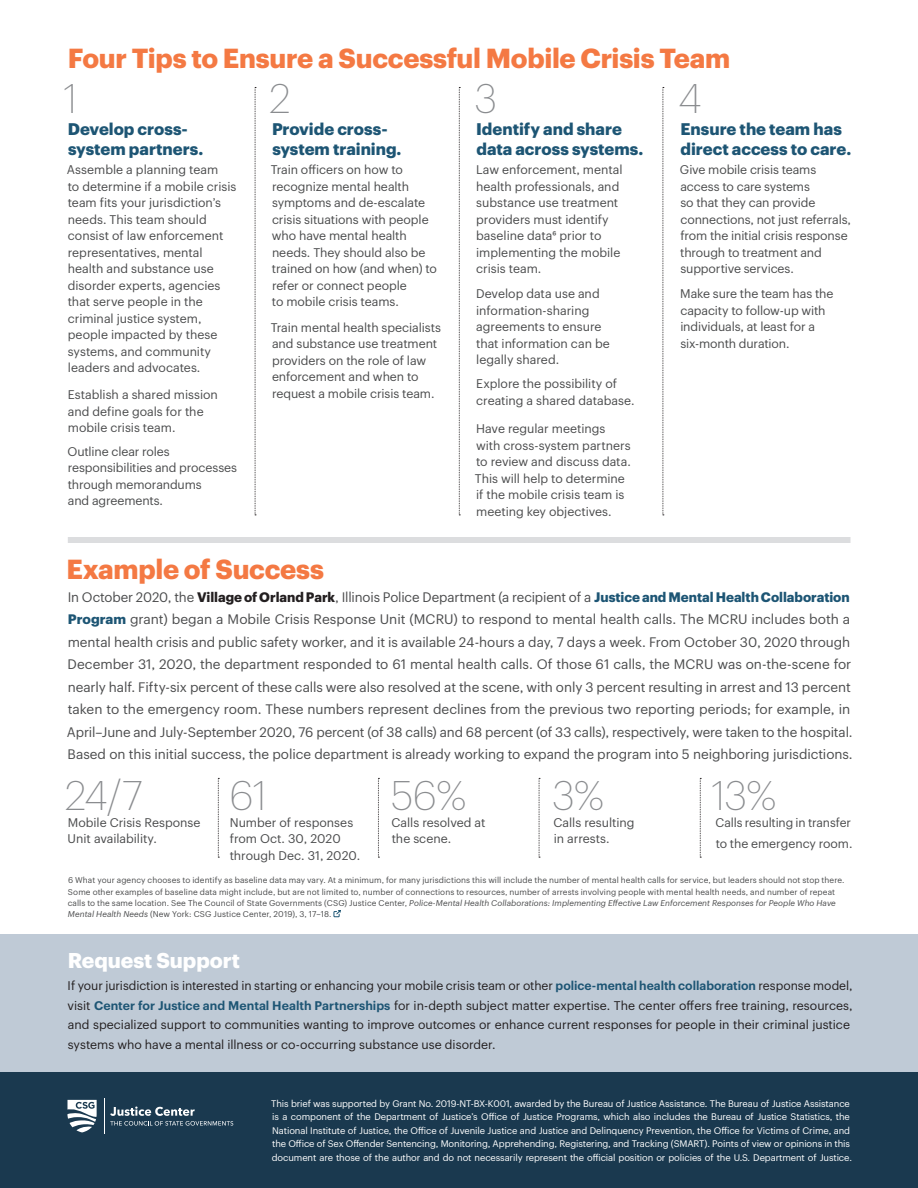
<style>
.page{position:relative;width:918px;height:1188px;background:#fff}
.page>*{position:absolute;margin:0;border:0;box-sizing:border-box;transform-origin:0 0}
.H4_Large_Graphik_Lig{font:200 40.5px "Graphik Alt";letter-spacing:-.02em;color:#8a8c8f}
.H2_Graphik_Bold_Oran{font:700 27px "Graphik Alt";letter-spacing:-.01em;color:#f47943}
.H4_Graphik_Bold{font:700 21px "Graphik Alt";letter-spacing:-.005em;color:#fff}
.H3_Graphik_Bold{font:700 16.5px/19.5px "Graphik Alt";color:#1d5574}
.P2_Graphik_Text_Larg{font:13.5px/22.5px "Graphik Alt";letter-spacing:-.005em;color:#4b4c4d}
.P3_Graphik_List{font:12.3px/16.5px "Graphik Alt";letter-spacing:-.005em;color:#4b4c4d}
.P3_Graphik_List-2{font:12.3px/19.5px "Graphik Alt";color:#231f20}
.P2_Graphik_Text{font:12.3px/21px "Graphik Alt";letter-spacing:-.01em;color:#4b4c4d}
.t1{font:9.3px/13.5px "Graphik Alt";letter-spacing:-.01em;color:#fff}
.P4_Footnote_Credit{font:8.25px/11.2px "Graphik Alt";letter-spacing:.01em;color:#4b4c4d}
.s1{font-weight:700;color:#231f20}
.s2{font-weight:700;color:#1d5574}
.s3{font-style:italic}
.s4{font-weight:600;color:#1d5574}
</style>
<div class="page">
<svg style="left:255px;top:87px;width:1px;height:429px"></svg>
<div style="left:68px;top:537px;width:782px;height:6px;background:#dcdddf"></div>
<svg style="left:459px;top:87px;width:1px;height:429px"></svg>
<svg style="left:218px;top:778px;width:1px;height:80px"></svg>
<svg style="left:378px;top:778px;width:1px;height:80px"></svg>
<svg style="left:539px;top:778px;width:1px;height:80px"></svg>
<svg style="left:700px;top:778px;width:1px;height:80px"></svg>
<svg style="left:663px;top:87px;width:1px;height:429px"></svg>
<div style="left:0;top:934px;width:918px;height:138px;background:#bfcad6"></div>
<div style="left:0;top:1072px;width:918px;height:116px;background:#1a394f"></div>
<svg style="left:110px;top:1107px;width:123px;height:19px"></svg>
<svg style="left:67px;top:1100px;width:30px;height:32px"></svg>
<hr style="left:104px;top:1098px;width:1px;height:36px;background:#fff">
<svg style="left:333px;top:910px;width:8px;height:8px"></svg>
<p class="H2_Graphik_Bold_Oran" style="left:68px;top:37px;width:664px">Four Tips to Ensure a Successful Mobile Crisis Team</p>
<p class="H4_Large_Graphik_Lig" style="left:64px;top:69px;width:16px">1</p>
<p class="H3_Graphik_Bold" style="left:68px;top:118px;width:137px">Develop cross&shy;system partners.</p>
<p class="P3_Graphik_List" style="left:67px;top:161px;width:171px">Assemble a planning team<br>to determine if a mobile crisis team fits your jurisdiction’s needs. This team should consist of law enforcement representatives, mental health and substance use disorder experts, agencies that serve people in the criminal justice system, people impacted by these systems, and community leaders and advocates.</p>
<p class="P3_Graphik_List" style="left:68px;top:386px;width:152px">Establish a shared mission and define goals for the mobile crisis team.</p>
<p class="P3_Graphik_List" style="left:67px;top:442px;width:171px">Outline clear roles responsibilities and processes through memorandums<br>and agreements.</p>
<p class="H4_Large_Graphik_Lig" style="left:269px;top:69px;width:23px">2</p>
<p class="H3_Graphik_Bold" style="left:272px;top:118px;width:131px">Provide cross&shy;system training.</p>
<p class="P3_Graphik_List" style="left:271px;top:161px;width:168px">Train officers on how to recognize mental health symptoms and de-escalate crisis situations with people who have mental health needs. They should also be trained on how (and when) to refer or connect people<br>to mobile crisis teams.</p>
<p class="P3_Graphik_List" style="left:271px;top:318px;width:172px">Train mental health specialists and substance use treatment providers on the role of law enforcement and when to request a mobile crisis team.</p>
<p class="H4_Large_Graphik_Lig" style="left:475px;top:69px;width:24px">3</p>
<p class="H3_Graphik_Bold" style="left:476px;top:118px;width:169px">Identify and share data across systems.</p>
<p class="P3_Graphik_List" style="left:476px;top:161px;width:148px">Law enforcement, mental health professionals, and substance use treatment providers must identify baseline data6 prior to implementing the mobile crisis team.</p>
<p class="P3_Graphik_List" style="left:476px;top:284px;width:135px">Develop data use and information-sharing agreements to ensure that information can be legally shared.</p>
<p class="P3_Graphik_List" style="left:476px;top:374px;width:160px">Explore the possibility of creating a shared database.</p>
<p class="P3_Graphik_List" style="left:475px;top:419px;width:157px">Have regular meetings with cross-system partners to review and discuss data.<br>This will help to determine if the mobile crisis team is meeting key objectives.</p>
<p class="H4_Large_Graphik_Lig" style="left:678px;top:69px;width:25px">4</p>
<p class="H3_Graphik_Bold" style="left:680px;top:118px;width:172px">Ensure the team has direct access to care.</p>
<p class="P3_Graphik_List" style="left:680px;top:161px;width:173px">Give mobile crisis teams access to care systems<br>so that they can provide connections, not just referrals, from the initial crisis response through to treatment and supportive services.</p>
<p class="P3_Graphik_List" style="left:680px;top:284px;width:155px">Make sure the team has the capacity to follow-up with individuals, at least for a six-month duration.</p>
<p class="H2_Graphik_Bold_Oran" style="left:66px;top:549px;width:259px">Example of Success</p>
<p class="P2_Graphik_Text_Larg" style="left:67px;top:585px;width:787px">In October 2020, the <span class="s1">Village of Orland Park</span>, Illinois Police Department (a recipient of a <span class="s2">Justice and Mental Health Collaboration Program</span> grant) began a Mobile Crisis Response Unit (MCRU) to respond to mental health calls. The MCRU includes both a mental health crisis and public safety worker, and it is available 24-hours a day, 7 days a week. From October 30, 2020 through December 31, 2020, the department responded to 61 mental health calls. Of those 61 calls, the MCRU was on-the-scene for nearly half. Fifty-six percent of these calls were also resolved at the scene, with only 3 percent resulting in arrest and 13 percent taken to the emergency room. These numbers represent declines from the previous two reporting periods; for example, in April–June and July-September 2020, 76 percent (of 38 calls) and 68 percent (of 33 calls), respectively, were taken to the hospital.<br>Based on this initial success, the police department is already working to expand the program into 5 neighboring jurisdictions.</p>
<p class="H4_Large_Graphik_Lig" style="left:65px;top:766px;width:79px">24/7</p>
<p class="P3_Graphik_List" style="left:68px;top:813px;width:134px">Mobile Crisis Response<br>Unit availability.</p>
<p class="H4_Large_Graphik_Lig" style="left:230px;top:766px;width:39px">61</p>
<p class="P3_Graphik_List" style="left:230px;top:813px;width:132px">Number of responses from Oct. 30, 2020 through Dec. 31, 2020.</p>
<p class="H4_Large_Graphik_Lig" style="left:391px;top:766px;width:77px">56%</p>
<p class="P3_Graphik_List" style="left:392px;top:813px;width:96px">Calls resolved at the scene.</p>
<p class="H4_Large_Graphik_Lig" style="left:552px;top:766px;width:53px">3%</p>
<p class="P3_Graphik_List" style="left:554px;top:813px;width:82px">Calls resulting in arrests.</p>
<p class="H4_Large_Graphik_Lig" style="left:712px;top:766px;width:67px">13%</p>
<p class="P2_Graphik_Text" style="left:716px;top:811px;width:139px">Calls resulting in transfer to the emergency room.</p>
<p class="P4_Footnote_Credit" style="left:68px;top:874px;width:778px">6 What your agency chooses to identify as baseline data may vary. At a minimum, for many jurisdictions this will include the number of mental health calls for service, but leaders should not stop there.<br>Some other examples of baseline data might include, but are not limited to, number of connections to resources, number of arrests involving people with mental health needs, and number of repeat calls to the same location. See The Council of State Governments (CSG) Justice Center, <span class="s3">Police-Mental Health Collaborations: Implementing Effective Law Enforcement Responses for People Who Have Mental Health Needs</span> (New York: CSG Justice Center, 2019), 3, 17–18.</p>
<p class="H4_Graphik_Bold" style="left:68px;top:944px;width:174px">Request Support</p>
<p class="P3_Graphik_List-2" style="left:68px;top:975px;width:787px">If your jurisdiction is interested in starting or enhancing your mobile crisis team or other <span class="s4">police-mental health collaboration</span> response model, visit <span class="s4">Center for Justice and Mental Health Partnerships</span> for in-depth subject matter expertise. The center offers free training, resources, and specialized support to communities wanting to improve outcomes or enhance current responses for people in their criminal justice systems who have a mental illness or co-occurring substance use disorder.</p>
<p class="t1" style="left:271px;top:1096px;width:582px">This brief was supported by Grant No. 2019-NT-BX-K001, awarded by the Bureau of Justice Assistance. The Bureau of Justice Assistance is a component of the Department of Justice’s Office of Justice Programs, which also includes the Bureau of Justice Statistics, the National Institute of Justice, the Office of Juvenile Justice and Justice and Delinquency Prevention, the Office for Victims of Crime, and the Office of Sex Offender Sentencing, Monitoring, Apprehending, Registering, and Tracking (SMART). Points of view or opinions in this document are those of the author and do not necessarily represent the official position or policies of the U.S. Department of Justice.</p>
</div>
